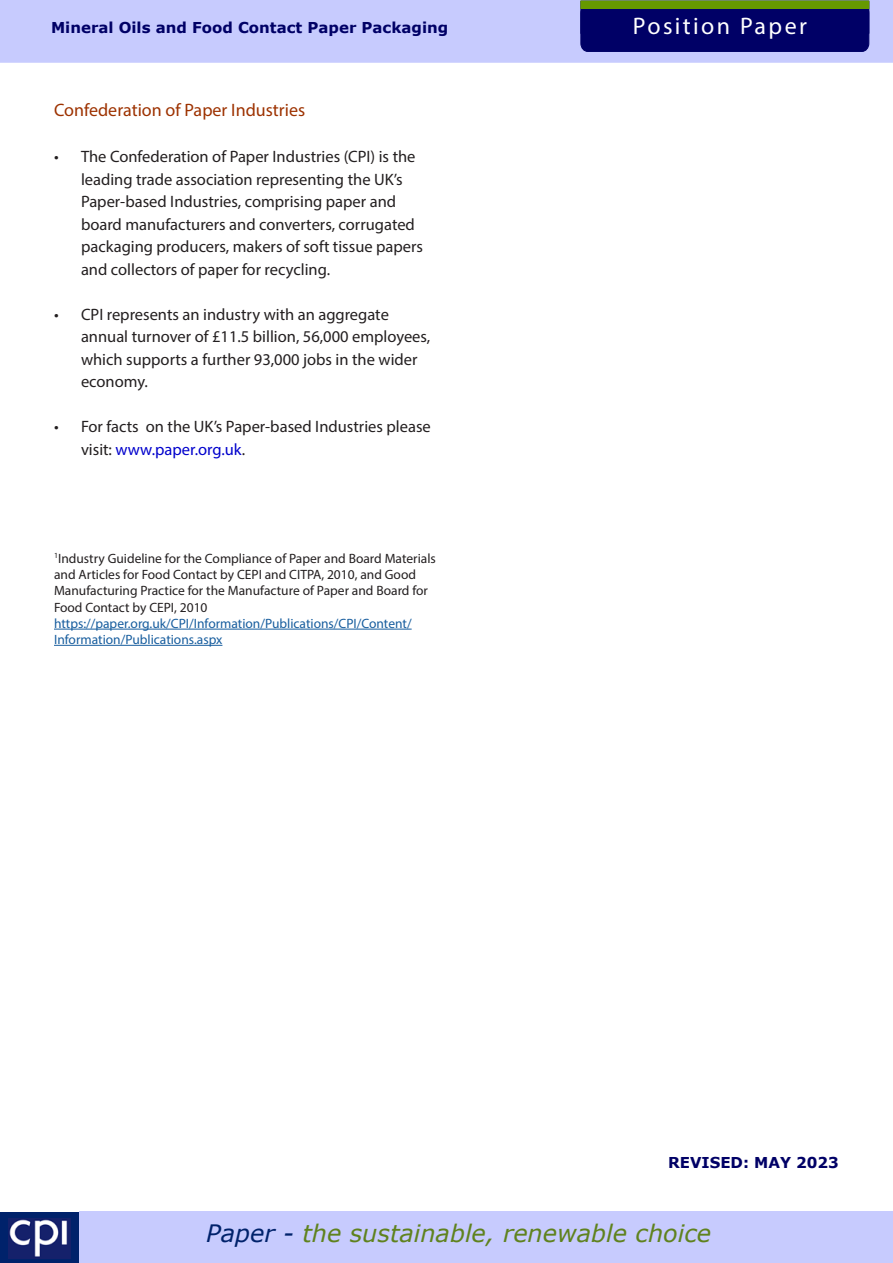
<style>
.page{position:relative;width:893px;height:1263px;background:#fff}
.page>*{position:absolute;margin:0;border:0;box-sizing:border-box;transform-origin:0 0}
.t1{font:italic 24px "Verdana";color:#5f821e}
.t2{font:24px "Myriad Pro";letter-spacing:.1em;color:#fff}
.t3{font:18px "Myriad Pro";color:#9d3200}
.t4{font:16.5px/22.5px "Myriad Pro";color:#231f20}
.t5{font:700 15px "Verdana";color:#006}
.t6{font:13.5px/16.2px "Myriad Pro";color:#231f20}
.s1{color:#00c}
.s2{color:#175d9e}
.s3{color:#00226b}
</style>
<div class="page">
<div style="left:0;top:0;width:893px;height:63px;background:#c7cbfe"></div>
<div style="left:0;top:1211px;width:81px;height:52px;background:#00226b"></div>
<img style="left:9px;top:1219px;width:62px;height:40px">
<div style="left:80px;top:1211px;width:813px;height:52px;background:#c7cbfe"></div>
<hr style="left:54px;top:629px;width:358px;height:1px;background:#175d9e">
<hr style="left:54px;top:645px;width:168px;height:1px;background:#175d9e">
<div style="left:580px;top:0;width:290px;height:53px;background:#006"></div>
<div style="left:581px;top:1px;width:288px;height:7px;background:#690"></div>
<div style="left:580px;top:1px;width:289px;height:8px;border:1px solid #690"></div>
<p class="t5" style="left:51px;top:18px;width:399px">Mineral Oils and Food Contact Paper Packaging</p>
<p class="t3" style="left:54px;top:98px;width:253px">Confederation of Paper Industries</p>
<p class="t4" style="left:81px;top:145px;width:344px;text-indent:-27px">• The Confederation of Paper Industries (CPI) is the leading trade association representing the UK’s Paper-based Industries, comprising paper and board manufacturers and converters, corrugated packaging producers, makers of soft tissue papers and collectors of paper for recycling.</p>
<p class="t4" style="left:81px;top:303px;width:351px;text-indent:-27px">• CPI represents an industry with an aggregate annual turnover of £11.5 billion, 56,000 employees, which supports a further 93,000 jobs in the wider economy.</p>
<p class="t4" style="left:81px;top:415px;width:351px;text-indent:-27px">• For facts on the UK’s Paper-based Industries please visit: <span class="s1">www.paper.org.uk</span>.</p>
<p class="t6" style="left:54px;top:550px;width:383px"><sup>1</sup>Industry Guideline for the Compliance of Paper and Board Materials and Articles for Food Contact by CEPI and CITPA, 2010, and Good Manufacturing Practice for the Manufacture of Paper and Board for Food Contact by CEPI, 2010 <span class="s2">https://paper.org.uk/CPI/Information/Publications/CPI/Content/ Information/Publications.aspx</span></p>
<h1 class="t2" style="left:633px;top:11px;width:176px">Position Paper</h1>
<p class="t5" style="left:668px;top:1153px;width:172px">REVISED: MAY 2023</p>
<h1 class="t1" style="left:206px;top:1218px;width:506px"><span class="s3">Paper -</span> the sustainable, renewable choice</h1>
</div>
